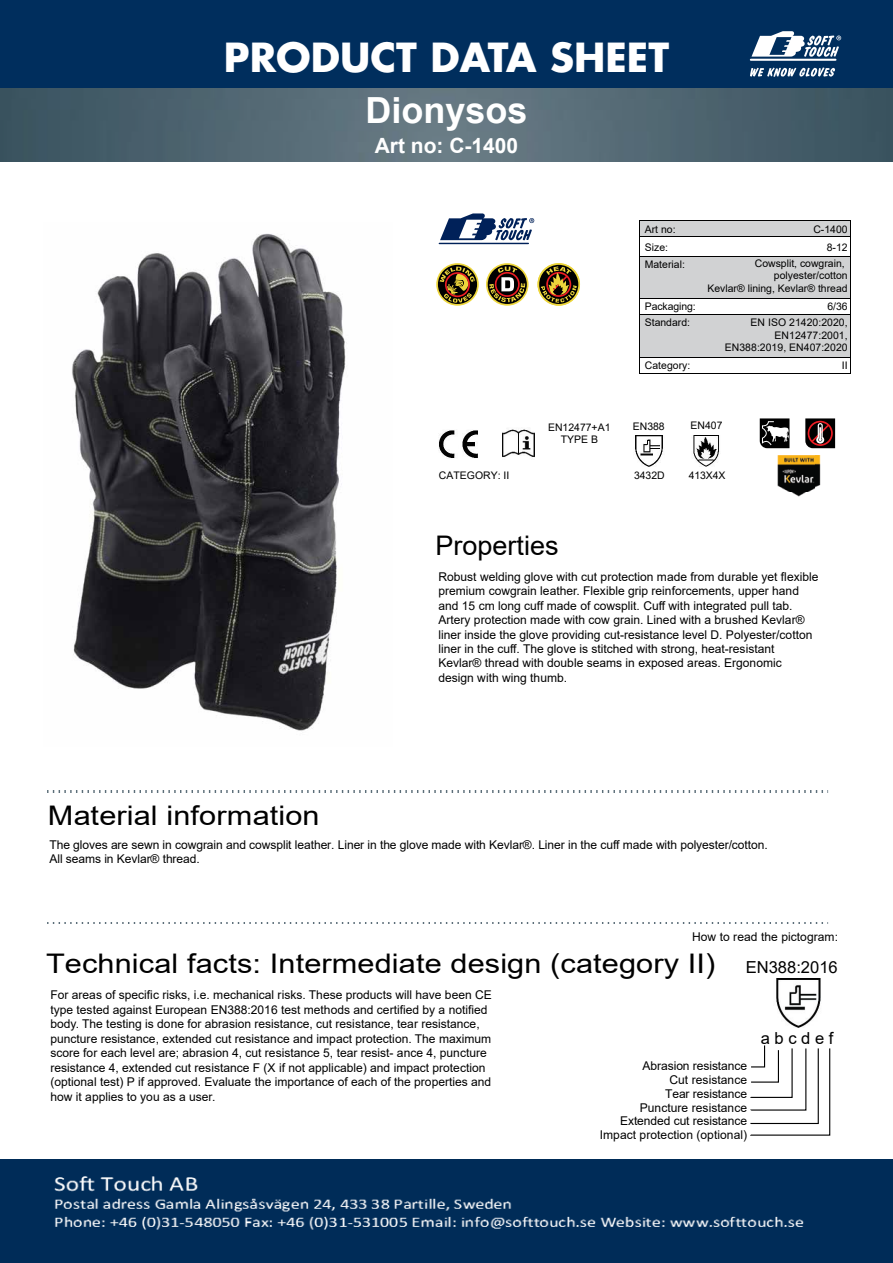
<style>
.page{position:relative;width:893px;height:1263px;background:#fff}
.page>*{position:absolute;margin:0;border:0;box-sizing:border-box;transform-origin:0 0}
.t1{font:700 39px "Futura Std";color:#fff}
.t2{font:700 36px "Arial";color:#fff}
.t3{font:27px "Arial";letter-spacing:.005em;color:#000;scale:1.14 1}
.t4{font:27px "Arial";letter-spacing:.005em;color:#000}
.t5{font:700 21px "Arial";color:#fff}
.t6{font:16.5px "Arial";color:#000}
.t7{font:12px/14.4px "Arial";color:#000}
.t8{font:10.5px/12.6px "Arial";color:#000;text-align:right}
</style>
<div class="page">
<div style="left:0;top:0;width:893px;height:89px;background:#002e5d"></div>
<img style="left:0;top:89px;width:893px;height:72px">
<img style="left:47px;top:791px;width:782px;height:1px">
<img style="left:635px;top:435px;width:28px;height:32px">
<img style="left:693px;top:435px;width:27px;height:32px">
<img style="left:503px;top:429px;width:31px;height:28px">
<div style="left:639px;top:221px;width:83px;height:16px;background:#d1d2d3"></div>
<div style="left:722px;top:221px;width:128px;height:16px;background:#d1d2d3"></div>
<hr style="left:639px;top:220px;width:83px;height:1px;background:#000">
<hr style="left:723px;top:220px;width:127px;height:1px;background:#000">
<hr style="left:639px;top:237px;width:83px;height:1px;background:#000">
<hr style="left:723px;top:237px;width:127px;height:1px;background:#000">
<div style="left:639px;top:257px;width:83px;height:41px;background:#d1d2d3"></div>
<div style="left:722px;top:257px;width:128px;height:41px;background:#d1d2d3"></div>
<svg style="left:639px;top:221px;width:1px;height:35px"></svg>
<hr style="left:639px;top:256px;width:83px;height:1px;background:#000">
<hr style="left:723px;top:256px;width:127px;height:1px;background:#000">
<svg style="left:850px;top:220px;width:1px;height:37px"></svg>
<hr style="left:639px;top:257px;width:1px;height:41px;background:#000">
<hr style="left:850px;top:257px;width:1px;height:41px;background:#000">
<hr style="left:639px;top:298px;width:83px;height:1px;background:#000">
<hr style="left:723px;top:298px;width:127px;height:1px;background:#000">
<div style="left:639px;top:315px;width:83px;height:42px;background:#d1d2d3"></div>
<div style="left:722px;top:315px;width:128px;height:42px;background:#d1d2d3"></div>
<svg style="left:639px;top:299px;width:1px;height:15px"></svg>
<hr style="left:639px;top:314px;width:83px;height:1px;background:#000">
<hr style="left:723px;top:314px;width:127px;height:1px;background:#000">
<svg style="left:850px;top:298px;width:1px;height:16px"></svg>
<hr style="left:639px;top:314px;width:1px;height:43px;background:#000">
<hr style="left:850px;top:314px;width:1px;height:43px;background:#000">
<hr style="left:639px;top:357px;width:83px;height:1px;background:#000">
<hr style="left:723px;top:357px;width:127px;height:1px;background:#000">
<svg style="left:639px;top:358px;width:1px;height:15px"></svg>
<hr style="left:639px;top:373px;width:83px;height:1px;background:#000">
<hr style="left:722px;top:373px;width:128px;height:1px;background:#000">
<svg style="left:850px;top:357px;width:1px;height:17px"></svg>
<svg style="left:750px;top:1045px;width:81px;height:91px"></svg>
<img style="left:0;top:1159px;width:893px;height:104px">
<img style="left:776px;top:978px;width:45px;height:50px">
<img style="left:439px;top:430px;width:39px;height:28px">
<img style="left:47px;top:922px;width:782px;height:1px">
<svg style="left:750px;top:31px;width:91px;height:30px"></svg>
<svg style="left:750px;top:68px;width:85px;height:9px"></svg>
<img style="left:72px;top:233px;width:275px;height:498px">
<hr style="left:439px;top:243px;width:89px;height:1px;background:#002159">
<svg style="left:440px;top:213px;width:94px;height:27px"></svg>
<svg style="left:436px;top:263px;width:43px;height:43px"></svg>
<svg style="left:438px;top:265px;width:39px;height:39px"></svg>
<svg style="left:440px;top:267px;width:35px;height:36px"></svg>
<svg style="left:486px;top:263px;width:43px;height:43px"></svg>
<svg style="left:488px;top:265px;width:39px;height:39px"></svg>
<svg style="left:489px;top:267px;width:36px;height:35px"></svg>
<svg style="left:537px;top:263px;width:43px;height:43px"></svg>
<svg style="left:539px;top:265px;width:39px;height:39px"></svg>
<svg style="left:541px;top:266px;width:36px;height:37px"></svg>
<svg style="left:760px;top:418px;width:30px;height:30px"></svg>
<svg style="left:805px;top:418px;width:30px;height:30px"></svg>
<img style="left:778px;top:455px;width:42px;height:41px">
<h1 class="t1" style="left:224px;top:32px;width:447px">PRODUCT DATA SHEET</h1>
<h2 class="t2" style="left:366px;top:85px;width:164px">Dionysos</h2>
<h3 class="t5" style="left:375px;top:131px;width:145px">Art no: C-1400</h3>
<p class="t8" style="left:439px;top:469px;width:72px">CATEGORY: II</p>
<p class="t8" style="left:645px;top:220px;width:42px;line-height:17.9px;text-align:left">Art no:<br>Size:<br>Material:</p>
<p class="t8" style="left:645px;top:298px;width:52px;line-height:16.2px;text-align:left">Packaging:<br>Standard:</p>
<p class="t8" style="left:645px;top:359px;width:47px">Category:</p>
<p class="t8" style="left:813px;top:220px;width:36px;line-height:18px">C-1400<br>8-12</p>
<p class="t8" style="left:708px;top:257px;width:142px">Cowsplit, cowgrain, polyester/cotton<br>Kevlar® lining, Kevlar® thread</p>
<p class="t8" style="left:751px;top:298px;width:99px;line-height:16.2px">6/36<br>EN ISO 21420:2020,</p>
<p class="t8" style="left:725px;top:329px;width:124px">EN12477:2001,<br>EN388:2019, EN407:2020</p>
<p class="t8" style="left:842px;top:359px;width:7px">II</p>
<p class="t8" style="left:548px;top:421px;width:64px;line-height:12px;text-align:center">EN12477+A1<br>TYPE B</p>
<p class="t8" style="left:691px;top:419px;width:33px">EN407</p>
<p class="t8" style="left:689px;top:469px;width:38px">413X4X</p>
<p class="t8" style="left:633px;top:420px;width:33px">EN388</p>
<p class="t8" style="left:634px;top:469px;width:32px">3432D</p>
<h3 class="t3" style="left:48px;top:797px;width:240px">Material information</h3>
<h3 class="t4" style="left:435px;top:527px;width:125px">Properties</h3>
<p class="t7" style="left:438px;top:569px;width:382px">Robust welding glove with cut protection made from durable yet flexible premium cowgrain leather. Flexible grip reinforcements, upper hand and 15 cm long cuff made of cowsplit. Cuff with integrated pull tab.<br>Artery protection made with cow grain. Lined with a brushed Kevlar® liner inside the glove providing cut-resistance level D. Polyester/cotton liner in the cuff. The glove is stitched with strong, heat-resistant Kevlar® thread with double seams in exposed areas. Ergonomic design with wing thumb.</p>
<p class="t7" style="left:49px;top:837px;width:720px">The gloves are sewn in cowgrain and cowsplit leather. Liner in the glove made with Kevlar®. Liner in the cuff made with polyester/cotton.<br>All seams in Kevlar® thread.</p>
<p class="t7" style="left:692px;top:929px;width:147px">How to read the pictogram:</p>
<h3 class="t3" style="left:46px;top:945px;width:589px">Technical facts: Intermediate design (category II)</h3>
<h3 class="t6" style="left:746px;top:956px;width:93px">EN388:2016</h3>
<p class="t7" style="left:50px;top:988px;width:443px">For areas of specific risks, i.e. mechanical risks. These products will have been CE type tested against European EN388:2016 test methods and certified by a notified body. The testing is done for abrasion resistance, cut resistance, tear resistance, puncture resistance, extended cut resistance and impact protection. The maximum score for each level are; abrasion 4, cut resistance 5, tear resist- ance 4, puncture resistance 4, extended cut resistance F (X if not applicable) and impact protection (optional test) P if approved. Evaluate the importance of each of the properties and how it applies to you as a user.</p>
<p class="t7" style="left:600px;top:1059px;width:149px;line-height:13.8px;text-align:right">Abrasion resistance<br>Cut resistance<br>Tear resistance<br>Puncture resistance<br>Extended cut resistance<br>Impact protection (optional)</p>
<h3 class="t6" style="left:761px;top:1027px;width:74px">a bcd ef</h3>
</div>
